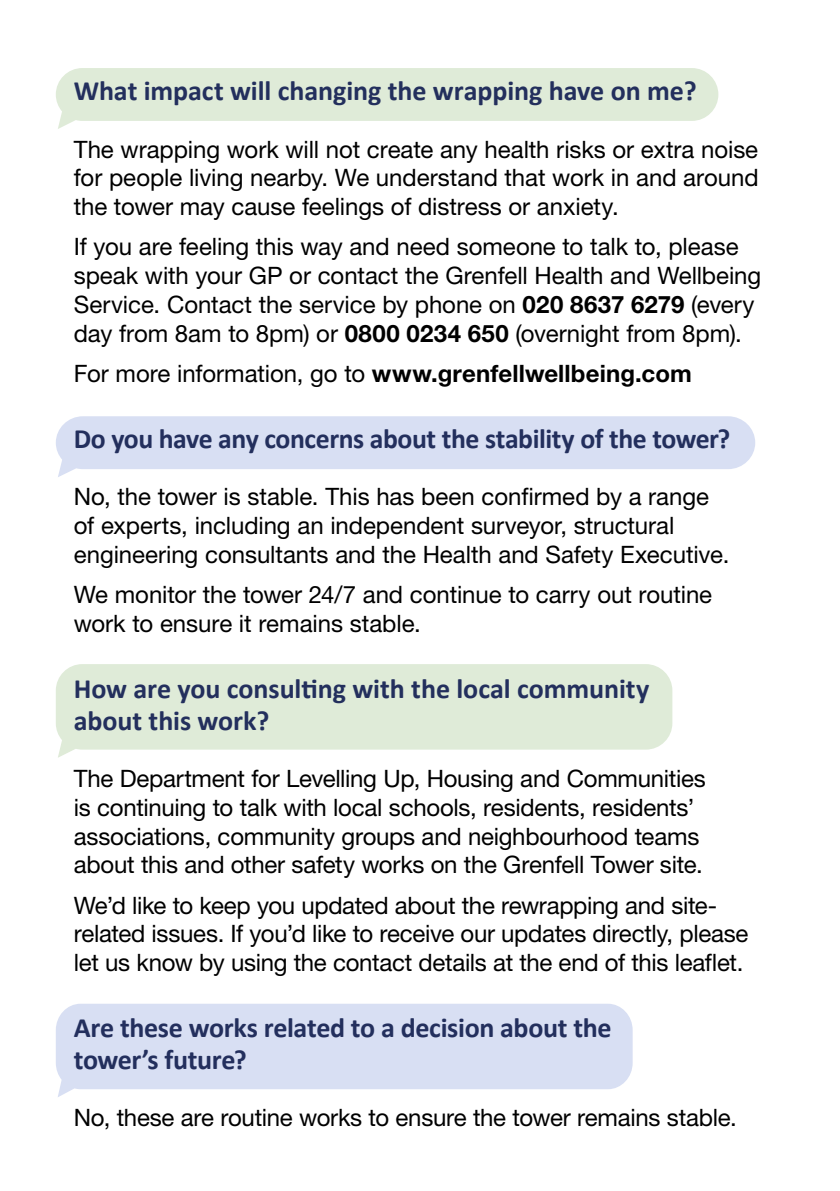
<style>
.page{position:relative;width:840px;height:1191px;background:#fff}
.page>*{position:absolute;margin:0;border:0;box-sizing:border-box;transform-origin:0 0}
.para_heading__speech{font:700 28px/32px "Calibri";letter-spacing:-.01em;color:#232f5d}
.Body_copy{font:24px/28.8px "Helvetica Neue LT Pro";letter-spacing:-.01em;color:#000}
.Body_copy-2{font:700 24px "Helvetica Neue LT Pro";letter-spacing:.005em;color:#000}
.s1{font-weight:700}
.s2{font-weight:400}
</style>
<div class="page">
<svg style="left:56px;top:664px;width:616px;height:94px;fill:#dfebd8"></svg>
<svg style="left:56px;top:1003px;width:576px;height:94px;fill:#d8dff3"></svg>
<svg style="left:56px;top:68px;width:662px;height:61px;fill:#dfebd8"></svg>
<svg style="left:56px;top:416px;width:698px;height:61px;fill:#d8dff3"></svg>
<h3 class="para_heading__speech" style="left:74px;top:74px;width:624px">What impact will changing the wrapping have on me?</h3>
<p class="Body_copy" style="left:74px;top:134px;width:686px;text-align:justify">The wrapping work will not create any health risks or extra noise for people living nearby. We understand that work in and around the tower may cause feelings of distress or anxiety.</p>
<p class="Body_copy" style="left:74px;top:232px;width:688px">If you are feeling this way and need someone to talk to, please speak with your GP or contact the Grenfell Health and Wellbeing Service. Contact the service by phone on <span class="s1">020 8637 6279</span> (every day from 8am to 8pm) or <span class="s1">0800 0234 650</span> (overnight from 8pm).</p>
<p class="Body_copy-2" style="left:74px;top:358px;width:619px"><span class="s2">For more information, go to</span> www.grenfellwellbeing.com</p>
<h3 class="para_heading__speech" style="left:74px;top:422px;width:657px">Do you have any concerns about the stability of the tower?</h3>
<p class="Body_copy" style="left:74px;top:482px;width:656px">No, the tower is stable. This has been confirmed by a range of experts, including an independent surveyor, structural engineering consultants and the Health and Safety Executive.</p>
<p class="Body_copy" style="left:74px;top:579px;width:639px">We monitor the tower 24/7 and continue to carry out routine work to ensure it remains stable.</p>
<h3 class="para_heading__speech" style="left:74px;top:671px;width:576px">How are you consulting with the local community about this work?</h3>
<p class="Body_copy" style="left:74px;top:763px;width:633px">The Department for Levelling Up, Housing and Communities is continuing to talk with local schools, residents, residents’ associations, community groups and neighbourhood teams about this and other safety works on the Grenfell Tower site.</p>
<p class="Body_copy" style="left:74px;top:890px;width:675px">We’d like to keep you updated about the rewrapping and site&shy;related issues. If you’d like to receive our updates directly, please let us know by using the contact details at the end of this leaflet.</p>
<h3 class="para_heading__speech" style="left:74px;top:1011px;width:539px">Are these works related to a decision about the tower’s future?</h3>
<p class="Body_copy" style="left:74px;top:1103px;width:664px">No, these are routine works to ensure the tower remains stable.</p>
</div>
